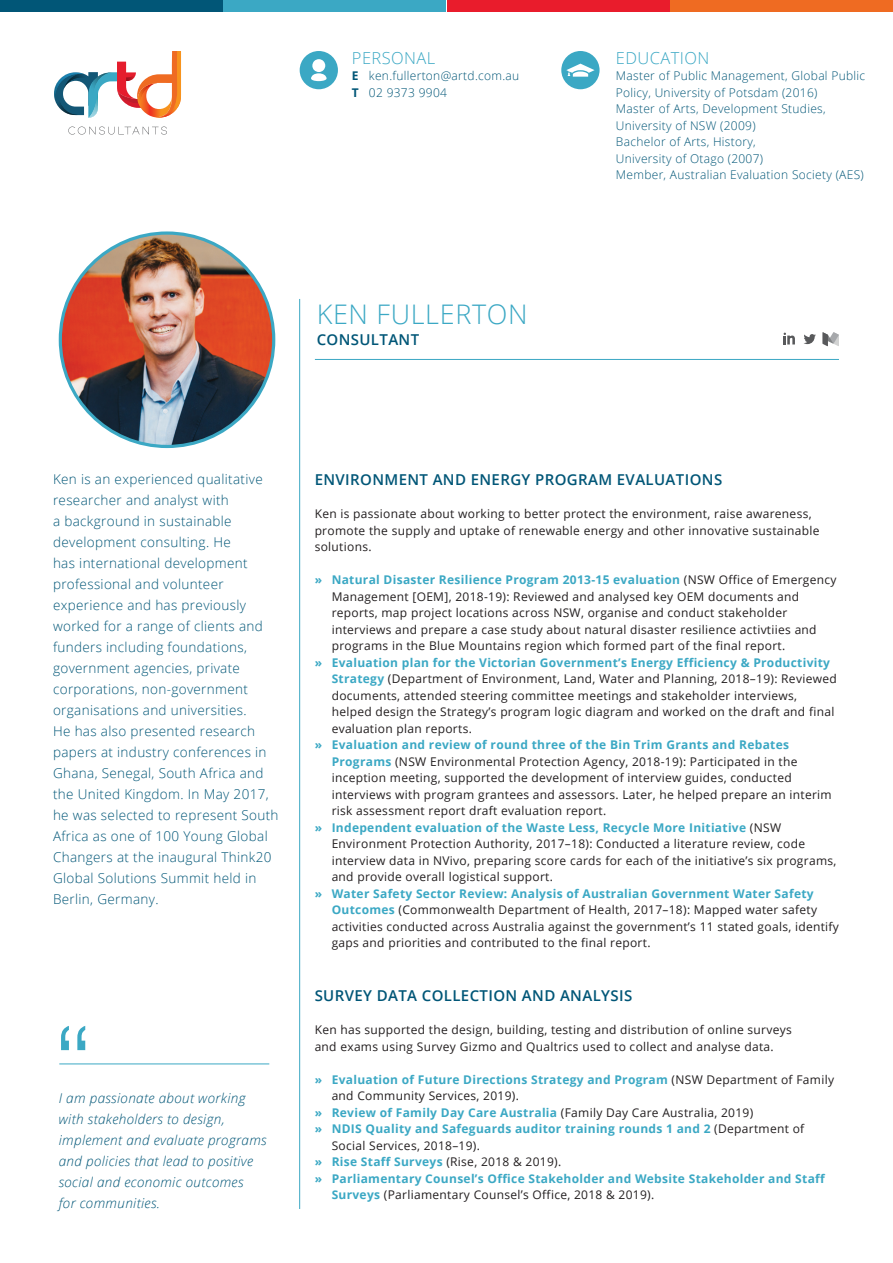
<style>
.page{position:relative;width:893px;height:1263px;background:#fff}
.page>*{position:absolute;margin:0;border:0;box-sizing:border-box;transform-origin:0 0}
.t1{font:300 108px "Helvetica";color:#3ba8c4}
.t2{font:300 27px "Open Sans";letter-spacing:.025em;color:#3ba8c4}
.t3{font:300 16.5px "Open Sans";letter-spacing:.025em;color:#3ba8c4}
.t4{font:600 15px "Open Sans";letter-spacing:.025em;color:#015677}
.t5{font:300 13.5px/21px "Open Sans";letter-spacing:.025em;color:#015677}
.t6{font:italic 300 13.5px/21px "Open Sans";letter-spacing:.025em;color:#015677}
.t7{font:12px/16.5px "Open Sans";letter-spacing:.025em;color:#231f20}
.t8{font:700 12px "Open Sans";letter-spacing:.025em;color:#3ba8c4}
.t9{font:300 12px/16.5px "Open Sans";letter-spacing:.025em;color:#015677}
.s1{font-weight:700}
.s2{font-weight:700;color:#3ba8c4}
.s3{font-weight:400;color:#231f20}
</style>
<div class="page">
<svg style="left:68px;top:127px;width:99px;height:8px"></svg>
<svg style="left:54px;top:51px;width:127px;height:67px"></svg>
<img style="left:60px;top:233px;width:214px;height:213px;border-radius:107px">
<div style="left:300px;top:51px;width:38px;height:38px;background:#3ba8c4;border-radius:50%"></div>
<svg style="left:311px;top:59px;width:16px;height:22px"></svg>
<div style="left:561px;top:51px;width:39px;height:38px;background:#3ba8c4;border-radius:50%"></div>
<svg style="left:566px;top:64px;width:29px;height:13px"></svg>
<svg style="left:804px;top:334px;width:12px;height:10px"></svg>
<svg style="left:783px;top:333px;width:12px;height:11px"></svg>
<svg style="left:822px;top:332px;width:17px;height:14px"></svg>
<hr style="left:315px;top:359px;width:524px;height:1px;background:#3ba8c4">
<hr style="left:299px;top:299px;width:1px;height:910px;background:#3ba8c4">
<div style="left:671px;top:0;width:222px;height:12px;background:#ef6b22"></div>
<div style="left:447px;top:0;width:222px;height:12px;background:#e91c2c"></div>
<div style="left:0;top:0;width:222px;height:12px;background:#015677"></div>
<div style="left:224px;top:0;width:222px;height:12px;background:#3ba8c4"></div>
<hr style="left:59px;top:1064px;width:210px;height:1px;background:#3ba8c4">
<h3 class="t3" style="left:352px;top:46px;width:85px">PERSONAL</h3>
<p class="t9" style="left:352px;top:67px;width:169px"><span class="s1">E</span> ken.fullerton@artd.com.au<br><span class="s1">T</span> 02 9373 9904</p>
<h2 class="t2" style="left:317px;top:295px;width:213px">KEN FULLERTON</h2>
<p class="t4" style="left:317px;top:329px;width:104px">CONSULTANT</p>
<h3 class="t3" style="left:616px;top:46px;width:95px">EDUCATION</h3>
<p class="t9" style="left:616px;top:67px;width:251px">Master of Public Management, Global Public Policy, University of Potsdam (2016)<br>Master of Arts, Development Studies, University of NSW (2009)<br>Bachelor of Arts, History,<br>University of Otago (2007)<br>Member, Australian Evaluation Society (AES)</p>
<p class="t5" style="left:53px;top:468px;width:227px">Ken is an experienced qualitative researcher and analyst with<br>a background in sustainable development consulting. He<br>has international development professional and volunteer experience and has previously worked for a range of clients and funders including foundations, government agencies, private corporations, non-government organisations and universities.<br>He has also presented research papers at industry conferences in<br>Ghana, Senegal, South Africa and the United Kingdom. In May 2017, he was selected to represent South<br>Africa as one of 100 Young Global<br>Changers at the inaugural Think20<br>Global Solutions Summit held in<br>Berlin, Germany.</p>
<h1 class="t1" style="left:52px;top:973px;width:44px">“</h1>
<p class="t6" style="left:59px;top:1087px;width:209px">I am passionate about working with stakeholders to design, implement and evaluate programs and policies that lead to positive social and economic outcomes<br>for communities.</p>
<p class="t4" style="left:315px;top:470px;width:409px">ENVIRONMENT AND ENERGY PROGRAM EVALUATIONS</p>
<p class="t7" style="left:315px;top:505px;width:506px">Ken is passionate about working to better protect the environment, raise awareness, promote the supply and uptake of renewable energy and other innovative sustainable solutions.</p>
<p class="t7" style="left:332px;top:571px;width:506px;text-indent:-17px"><span class="s2">» Natural Disaster Resilience Program 2013-15 evaluation</span> (NSW Office of Emergency Management [OEM], 2018-19): Reviewed and analysed key OEM documents and reports, map project locations across NSW, organise and conduct stakeholder interviews and prepare a case study about natural disaster resilience activtiies and programs in the Blue Mountains region which formed part of the final report.</p>
<p class="t7" style="left:332px;top:654px;width:507px;text-indent:-17px"><span class="s2">» Evaluation plan for the Victorian Government’s Energy Efficiency &amp; Productivity Strategy</span> (Department of Environment, Land, Water and Planning, 2018–19): Reviewed documents, attended steering committee meetings and stakeholder interviews, helped design the Strategy’s program logic diagram and worked on the draft and final evaluation plan reports.</p>
<p class="t8" style="left:315px;top:736px;width:476px">» Evaluation and review of round three of the Bin Trim Grants and Rebates</p>
<p class="t7" style="left:332px;top:753px;width:467px"><span class="s2">Programs</span> (NSW Environmental Protection Agency, 2018-19): Participated in the</p>
<p class="t7" style="left:332px;top:769px;width:462px">inception meeting, supported the development of interview guides, conducted</p>
<p class="t7" style="left:332px;top:786px;width:502px">interviews with program grantees and assessors. Later, he helped prepare an interim</p>
<p class="t7" style="left:332px;top:802px;width:276px">risk assessment report draft evaluation report.</p>
<p class="t8" style="left:315px;top:819px;width:468px">» Independent evaluation of the Waste Less, Recycle More Initiative <span class="s3">(NSW</span></p>
<p class="t7" style="left:332px;top:835px;width:475px">Environment Protection Authority, 2017–18): Conducted a literature review, code</p>
<p class="t7" style="left:332px;top:852px;width:506px">interview data in NVivo, preparing score cards for each of the initiative’s six programs,</p>
<p class="t7" style="left:332px;top:868px;width:223px">and provide overall logistical support.</p>
<p class="t7" style="left:332px;top:885px;width:509px;text-indent:-17px"><span class="s2">» Water Safety Sector Review: Analysis of Australian Government Water Safety Outcomes</span> (Commonwealth Department of Health, 2017–18): Mapped water safety activities conducted across Australia against the government’s 11 stated goals, identify gaps and priorities and contributed to the final report.</p>
<p class="t4" style="left:315px;top:986px;width:319px">SURVEY DATA COLLECTION AND ANALYSIS</p>
<p class="t7" style="left:315px;top:1021px;width:479px">Ken has supported the design, building, testing and distribution of online surveys and exams using Survey Gizmo and Qualtrics used to collect and analyse data.</p>
<p class="t8" style="left:315px;top:1071px;width:521px">» Evaluation of Future Directions Strategy and Program <span class="s3">(NSW Department of Family</span></p>
<p class="t7" style="left:332px;top:1087px;width:189px">and Community Services, 2019).</p>
<p class="t8" style="left:315px;top:1104px;width:440px">» Review of Family Day Care Australia <span class="s3">(Family Day Care Australia, 2019)</span></p>
<p class="t8" style="left:315px;top:1120px;width:491px">» NDIS Quality and Safeguards auditor training rounds 1 and 2 <span class="s3">(Department of</span></p>
<p class="t7" style="left:332px;top:1137px;width:150px">Social Services, 2018–19).</p>
<p class="t8" style="left:315px;top:1153px;width:248px">» Rise Staff Surveys <span class="s3">(Rise, 2018 &amp; 2019).</span></p>
<p class="t8" style="left:315px;top:1170px;width:512px">» Parliamentary Counsel’s Office Stakeholder and Website Stakeholder and Staff</p>
<p class="t7" style="left:332px;top:1186px;width:324px"><span class="s2">Surveys</span> (Parliamentary Counsel’s Office, 2018 &amp; 2019).</p>
</div>
